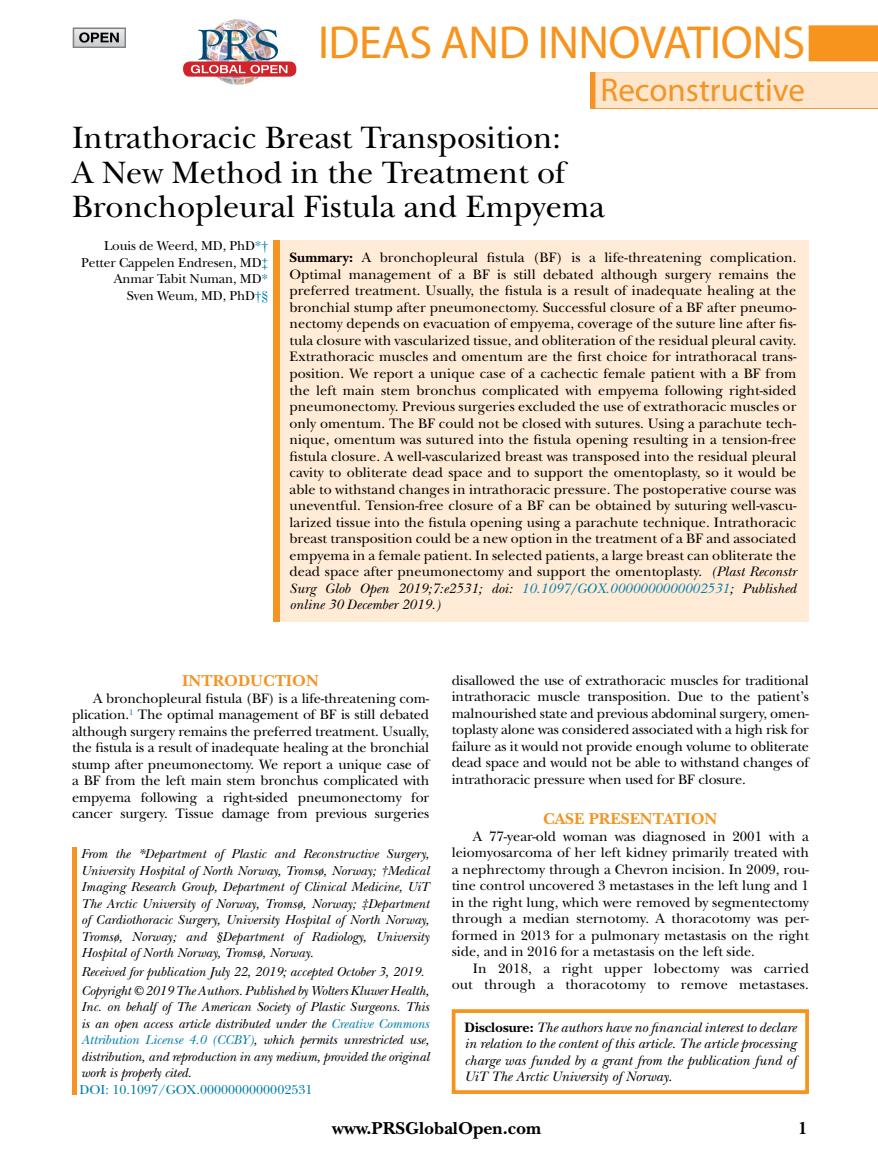
<style>
.page{position:relative;width:878px;height:1175px;background:#fff}
.page>*{position:absolute;margin:0;border:0;box-sizing:border-box;transform-origin:0 0}
.t1{font:46.5px "Myriad Pro";letter-spacing:-.01em;color:#f7941e}
.t2{font:33px "Myriad Pro";color:#f39424}
.t3{font:32.25px/34.5px "New Baskerville Std";color:#000}
.t4{font:700 18px "New Baskerville Std";color:#000}
.t5{font:700 16.5px "New Baskerville Std";color:#f39424}
.t6{font:14.25px/16.5px "New Baskerville Std";color:#000;text-align:justify}
.t7{font:italic 14.25px/16.5px "New Baskerville Std";color:#000;text-align:justify}
.t8{font:italic 13.5px/16.5px "New Baskerville Std";letter-spacing:-.005em;color:#000;text-align:justify}
.t9{font:13.5px/16.5px "New Baskerville Std";letter-spacing:-.01em;color:#000;text-align:right}
.t10{font:13.5px "New Baskerville Std";color:#017eac}
.s1{color:#017eac}
.s2{font-weight:700}
.s3{font-style:italic}
.s4{font-style:italic;color:#017eac}
.s5{font-weight:700;font-style:normal}
</style>
<div class="page">
<div style="left:73px;top:28px;width:52px;height:20px;border:2px solid #808285"></div>
<svg style="left:79px;top:32px;width:40px;height:11px"></svg>
<img style="left:214px;top:20px;width:47px;height:64px">
<svg style="left:183px;top:61px;width:113px;height:16px"></svg>
<img style="left:191px;top:29px;width:96px;height:44px">
<div style="left:452px;top:1009px;width:356px;height:85px;border:4px solid #f7941e"></div>
<div style="left:595px;top:72px;width:283px;height:36px;background:#fde6cb"></div>
<hr style="left:72px;top:847px;width:4px;height:116px;background:#f39424">
<hr style="left:72px;top:963px;width:4px;height:19px;background:#f39424">
<hr style="left:72px;top:982px;width:4px;height:101px;background:#f39424">
<hr style="left:72px;top:1081px;width:4px;height:13px;background:#f39424">
<div style="left:274px;top:126px;width:534px;height:496px;background:#ffebd6"></div>
<div style="left:274px;top:229px;width:534px;height:11px;background:#fff"></div>
<div style="left:274px;top:240px;width:6px;height:382px;background:#f39424"></div>
<div style="left:72px;top:126px;width:736px;height:106px;background:#fff"></div>
<div style="left:808px;top:25px;width:70px;height:36px;background:#f7941e"></div>
<h1 class="t1" style="left:318px;top:14px;width:489px">IDEAS AND INNOVATIONS</h1>
<h2 class="t2" style="left:600px;top:69px;width:206px">RECONSTRUCTIVE</h2>
<h3 class="t3" style="left:72px;top:121px;width:534px">Intrathoracic Breast Transposition:<br>A New Method in the Treatment of<br>Bronchopleural Fistula and Empyema</h3>
<p class="t9" style="left:81px;top:238px;width:189px">Louis de Weerd, MD, PhD<span class="s1">*†<br></span>Petter Cappelen Endresen, MD<span class="s1">‡<br></span>Anmar Tabit Numan, MD<span class="s1">*<br></span>Sven Weum, MD, PhD<span class="s1">†§</span></p>
<p class="t6" style="left:289px;top:250px;width:508px"><span class="s2">Summary:</span> A bronchopleural fistula (BF) is a life-threatening complication.<br>Optimal management of a BF is still debated although surgery remains the preferred treatment. Usually, the fistula is a result of inadequate healing at the bronchial stump after pneumonectomy. Successful closure of a BF after pneumo&shy;nectomy depends on evacuation of empyema, coverage of the suture line after fis&shy;tula closure with vascularized tissue, and obliteration of the residual pleural cavity.<br>Extrathoracic muscles and omentum are the first choice for intrathoracal trans&shy;position. We report a unique case of a cachectic female patient with a BF from the left main stem bronchus complicated with empyema following right-sided pneumonectomy. Previous surgeries excluded the use of extrathoracic muscles or only omentum. The BF could not be closed with sutures. Using a parachute tech&shy;nique, omentum was sutured into the fistula opening resulting in a tension-free fistula closure. A well-vascularized breast was transposed into the residual pleural cavity to obliterate dead space and to support the omentoplasty, so it would be able to withstand changes in intrathoracic pressure. The postoperative course was uneventful. Tension-free closure of a BF can be obtained by suturing well-vascu&shy;larized tissue into the fistula opening using a parachute technique. Intrathoracic breast transposition could be a new option in the treatment of a BF and associated empyema in a female patient. In selected patients, a large breast can obliterate the dead space after pneumonectomy and support the omentoplasty. <span class="s3">(Plast Reconstr Surg Glob Open 2019;7:e2531; doi:</span> <span class="s4">10.1097/GOX.0000000000002531</span><span class="s3">; Published online 30 December 2019.)</span></p>
<p class="t5" style="left:182px;top:671px;width:138px">INTRODUCTION</p>
<p class="t6" style="left:72px;top:690px;width:359px;text-indent:21px">A bronchopleural fistula (BF) is a life-threatening com&shy;plication.<sup>1</sup> The optimal management of BF is still debated although surgery remains the preferred treatment. Usually, the fistula is a result of inadequate healing at the bronchial stump after pneumonectomy. We report a unique case of a BF from the left main stem bronchus complicated with empyema following a right-sided pneumonectomy for cancer surgery. Tissue damage from previous surgeries</p>
<p class="t8" style="left:81px;top:845px;width:350px">From the *Department of Plastic and Reconstructive Surgery, University Hospital of North Norway, Tromsø, Norway; †Medical Imaging Research Group, Department of Clinical Medicine, UiT The Arctic University of Norway, Tromsø, Norway; ‡Department of Cardiothoracic Surgery, University Hospital of North Norway, Tromsø, Norway; and §Department of Radiology, University Hospital of North Norway, Tromsø, Norway.</p>
<p class="t8" style="left:81px;top:962px;width:350px;line-height:18.8px">Received for publication July 22, 2019; accepted October 3, 2019.<br>Copyright © 2019 The Authors. Published by Wolters Kluwer Health,</p>
<p class="t8" style="left:81px;top:998px;width:350px">Inc. on behalf of The American Society of Plastic Surgeons. This is an open access article distributed under the <span class="s1">Creative Commons Attribution License 4.0 (CCBY)</span>, which permits unrestricted use, distribution, and reproduction in any medium, provided the original work is properly cited.</p>
<p class="t10" style="left:80px;top:1081px;width:234px">DOI: 10.1097/GOX.0000000000002531</p>
<p class="t6" style="left:452px;top:672px;width:359px">disallowed the use of extrathoracic muscles for traditional intrathoracic muscle transposition. Due to the patient’s malnourished state and previous abdominal surgery, omen&shy;toplasty alone was considered associated with a high risk for failure as it would not provide enough volume to obliterate dead space and would not be able to withstand changes of intrathoracic pressure when used for BF closure.</p>
<p class="t5" style="left:543px;top:809px;width:176px">CASE PRESENTATION</p>
<p class="t6" style="left:451px;top:828px;width:359px;text-indent:21px">A 77-year-old woman was diagnosed in 2001 with a leiomyosarcoma of her left kidney primarily treated with a nephrectomy through a Chevron incision. In 2009, rou&shy;tine control uncovered 3 metastases in the left lung and 1 in the right lung, which were removed by segmentectomy through a median sternotomy. A thoracotomy was per&shy;formed in 2013 for a pulmonary metastasis on the right side, and in 2016 for a metastasis on the left side.</p>
<p class="t6" style="left:451px;top:960px;width:359px;text-align:right">In 2018, a right upper lobectomy was carried out through a thoracotomy to remove metastases.</p>
<p class="t7" style="left:464px;top:1018px;width:333px"><span class="s5">Disclosure:</span> The authors have no financial interest to declare in relation to the content of this article. The article processing charge was funded by a grant from the publication fund of UiT The Arctic University of Norway.</p>
<p class="t4" style="left:332px;top:1118px;width:210px">www.PRSGlobalOpen.com</p>
<p class="t4" style="left:798px;top:1118px;width:11px">1</p>
</div>
